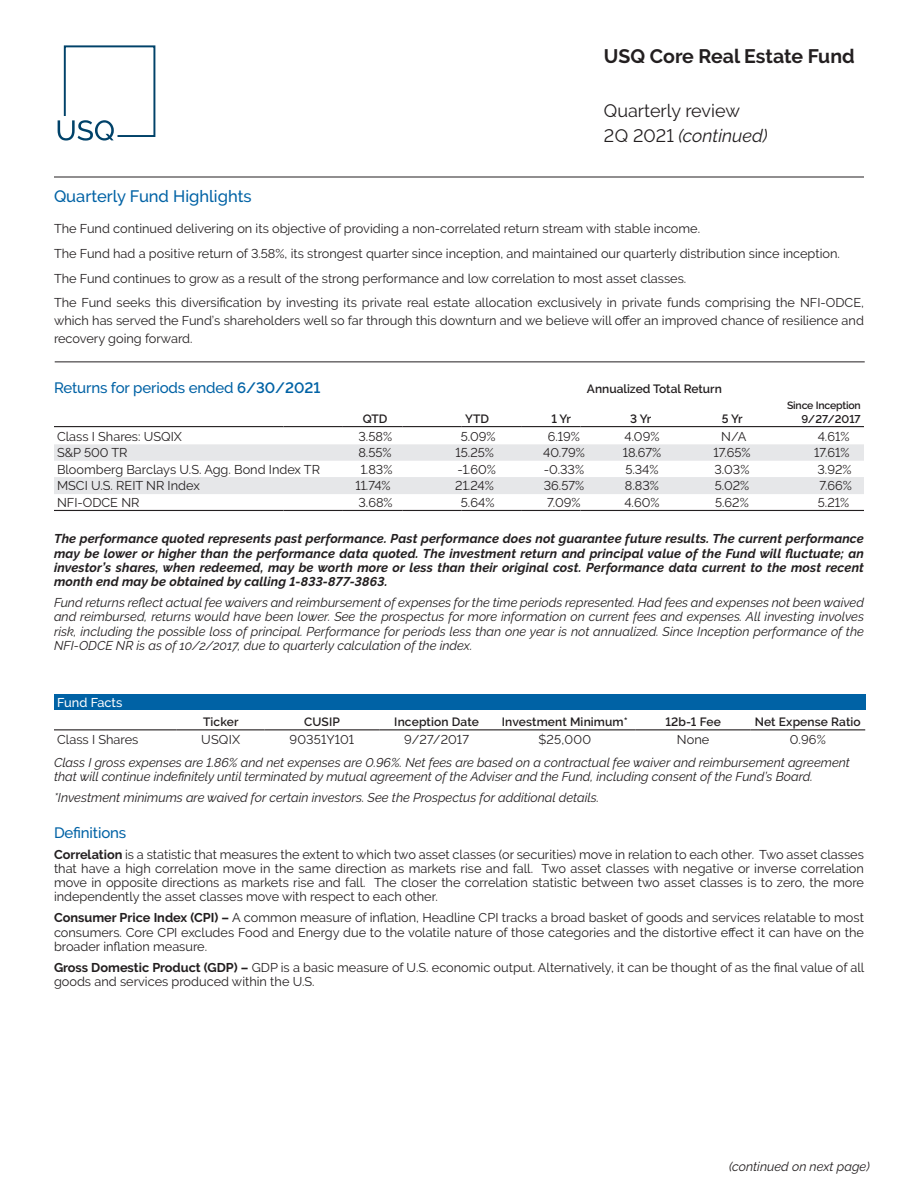
<style>
.page{position:relative;width:918px;height:1188px;background:#fff}
.page>*{position:absolute;margin:0;border:0;box-sizing:border-box;transform-origin:0 0}
.copy{font:700 19.5px "Raleway";color:#231f20}
.copy-2{font:italic 18px "Raleway";color:#231f20}
.copy-3{font:18px "Raleway";color:#231f20}
.copy-4{font:500 16.5px "Raleway";color:#0062a5}
.copy-5{font:500 15px "Raleway";letter-spacing:-.01em;color:#0062a5}
.copy-6{font:12.75px/14.2px "Raleway";color:#231f20;text-align:justify}
.copy-7{font:italic 12.75px/14.2px "Raleway";color:#231f20;text-align:justify}
.copy-8{font:italic 700 12.75px/14.2px "Raleway";letter-spacing:.01em;color:#231f20;text-align:justify}
.copy-9{font:500 12.75px "Raleway";color:#fff}
.copy-10{font:600 12px "Raleway";letter-spacing:.01em;color:#231f20}
.copy-11{font:600 11.25px "Raleway";color:#231f20}
.copy-12{font:600 10.5px "Raleway";letter-spacing:-.02em;color:#231f20}
.s1{font-style:normal}
.s2{font-weight:600}
.s3{font-weight:700}
</style>
<div class="page">
<svg style="left:54px;top:444px;width:810px;height:50px"></svg>
<hr style="left:54px;top:426px;width:230px;height:1px;background:#231f20">
<hr style="left:284px;top:426px;width:59px;height:1px;background:#231f20">
<hr style="left:343px;top:426px;width:59px;height:1px;background:#231f20">
<hr style="left:402px;top:426px;width:60px;height:1px;background:#231f20">
<hr style="left:462px;top:426px;width:59px;height:1px;background:#231f20">
<hr style="left:521px;top:426px;width:59px;height:1px;background:#231f20">
<hr style="left:580px;top:426px;width:284px;height:1px;background:#231f20">
<hr style="left:54px;top:510px;width:230px;height:1px;background:#231f20">
<hr style="left:284px;top:510px;width:59px;height:1px;background:#231f20">
<hr style="left:343px;top:510px;width:59px;height:1px;background:#231f20">
<hr style="left:402px;top:510px;width:60px;height:1px;background:#231f20">
<hr style="left:462px;top:510px;width:59px;height:1px;background:#231f20">
<hr style="left:521px;top:510px;width:59px;height:1px;background:#231f20">
<hr style="left:580px;top:510px;width:284px;height:1px;background:#231f20">
<div style="left:54px;top:694px;width:811px;height:16px;background:#0062a5"></div>
<hr style="left:54px;top:729px;width:123px;height:1px;background:#231f20">
<hr style="left:177px;top:729px;width:87px;height:1px;background:#231f20">
<hr style="left:264px;top:729px;width:115px;height:1px;background:#231f20">
<hr style="left:379px;top:729px;width:115px;height:1px;background:#231f20">
<hr style="left:494px;top:729px;width:142px;height:1px;background:#231f20">
<hr style="left:636px;top:729px;width:114px;height:1px;background:#231f20">
<hr style="left:750px;top:729px;width:115px;height:1px;background:#231f20">
<hr style="left:55px;top:362px;width:810px;height:1px;background:#231f20">
<svg style="left:58px;top:45px;width:98px;height:96px"></svg>
<hr style="left:54px;top:177px;width:810px;height:1px;background:#231f20">
<p class="copy" style="left:604px;top:45px;width:252px">USQ Core Real Estate Fund</p>
<p class="copy-3" style="left:604px;top:100px;width:138px">Quarterly review</p>
<p class="copy-2" style="left:604px;top:125px;width:165px"><span class="s1">2Q 2021</span> (continued)</p>
<p class="copy-4" style="left:54px;top:186px;width:199px">Quarterly Fund Highlights</p>
<p class="copy-6" style="left:54px;top:221px;width:648px">The Fund continued delivering on its objective of providing a non-correlated return stream with stable income.</p>
<p class="copy-6" style="left:54px;top:246px;width:787px">The Fund had a positive return of 3.58%, its strongest quarter since inception, and maintained our quarterly distribution since inception.</p>
<p class="copy-6" style="left:54px;top:271px;width:634px">The Fund continues to grow as a result of the strong performance and low correlation to most asset classes.</p>
<p class="copy-6" style="left:54px;top:294px;width:812px;line-height:18px">The Fund seeks this diversification by investing its private real estate allocation exclusively in private funds comprising the NFI-ODCE, which has served the Fund’s shareholders well so far through this downturn and we believe will offer an improved chance of resilience and recovery going forward.</p>
<p class="copy-5" style="left:54px;top:379px;width:268px">Returns for periods ended <span class="s2">6/30/2021</span></p>
<p class="copy-6" style="left:57px;top:429px;width:126px">Class I Shares: USQIX</p>
<p class="copy-6" style="left:359px;top:429px;width:35px">3.58%</p>
<p class="copy-6" style="left:461px;top:429px;width:36px">5.09%</p>
<p class="copy-6" style="left:548px;top:429px;width:34px">6.19%</p>
<p class="copy-6" style="left:624px;top:429px;width:37px">4.09%</p>
<p class="copy-6" style="left:721px;top:429px;width:27px">N/A</p>
<p class="copy-6" style="left:818px;top:429px;width:33px">4.61%</p>
<p class="copy-6" style="left:57px;top:446px;width:72px">S&amp;P 500 TR</p>
<p class="copy-6" style="left:358px;top:446px;width:35px">8.55%</p>
<p class="copy-6" style="left:456px;top:446px;width:40px">15.25%</p>
<p class="copy-6" style="left:543px;top:446px;width:43px">40.79%</p>
<p class="copy-6" style="left:623px;top:446px;width:40px">18.67%</p>
<p class="copy-6" style="left:713px;top:446px;width:39px">17.65%</p>
<p class="copy-6" style="left:814px;top:446px;width:37px">17.61%</p>
<p class="copy-6" style="left:57px;top:462px;width:265px">Bloomberg Barclays U.S. Agg. Bond Index TR</p>
<p class="copy-6" style="left:361px;top:462px;width:33px">1.83%</p>
<p class="copy-6" style="left:458px;top:462px;width:40px">-1.60%</p>
<p class="copy-6" style="left:544px;top:462px;width:42px">-0.33%</p>
<p class="copy-6" style="left:625px;top:462px;width:35px">5.34%</p>
<p class="copy-6" style="left:715px;top:462px;width:36px">3.03%</p>
<p class="copy-6" style="left:818px;top:462px;width:36px">3.92%</p>
<p class="copy-6" style="left:57px;top:479px;width:144px">MSCI U.S. REIT NR Index</p>
<p class="copy-6" style="left:355px;top:479px;width:37px">11.74%</p>
<p class="copy-6" style="left:455px;top:479px;width:40px">21.24%</p>
<p class="copy-6" style="left:544px;top:479px;width:42px">36.57%</p>
<p class="copy-6" style="left:625px;top:479px;width:36px">8.83%</p>
<p class="copy-6" style="left:715px;top:479px;width:36px">5.02%</p>
<p class="copy-6" style="left:819px;top:479px;width:34px">7.66%</p>
<p class="copy-6" style="left:57px;top:495px;width:84px">NFI-ODCE NR</p>
<p class="copy-6" style="left:359px;top:495px;width:36px">3.68%</p>
<p class="copy-6" style="left:461px;top:495px;width:35px">5.64%</p>
<p class="copy-6" style="left:547px;top:495px;width:35px">7.09%</p>
<p class="copy-6" style="left:624px;top:495px;width:37px">4.60%</p>
<p class="copy-6" style="left:715px;top:495px;width:35px">5.62%</p>
<p class="copy-6" style="left:818px;top:495px;width:33px">5.21%</p>
<p class="copy-10" style="left:587px;top:382px;width:136px">Annualized Total Return</p>
<p class="copy-12" style="left:787px;top:399px;width:75px">Since Inception</p>
<p class="copy-10" style="left:363px;top:412px;width:26px">QTD</p>
<p class="copy-10" style="left:465px;top:412px;width:25px">YTD</p>
<p class="copy-10" style="left:551px;top:412px;width:21px">1 Yr</p>
<p class="copy-10" style="left:630px;top:412px;width:23px">3 Yr</p>
<p class="copy-10" style="left:722px;top:412px;width:22px">5 Yr</p>
<p class="copy-11" style="left:801px;top:413px;width:61px">9/27/2017</p>
<p class="copy-8" style="left:54px;top:532px;width:812px">The performance quoted represents past performance. Past performance does not guarantee future results. The current performance may be lower or higher than the performance data quoted. The investment return and principal value of the Fund will fluctuate; an investor’s shares, when redeemed, may be worth more or less than their original cost. Performance data current to the most recent month end may be obtained by calling 1-833-877-3863.</p>
<p class="copy-7" style="left:54px;top:595px;width:812px">Fund returns reflect actual fee waivers and reimbursement of expenses for the time periods represented. Had fees and expenses not been waived and reimbursed, returns would have been lower. See the prospectus for more information on current fees and expenses. All investing involves risk, including the possible loss of principal. Performance for periods less than one year is not annualized. Since Inception performance of the NFI-ODCE NR is as of 10/2/2017, due to quarterly calculation of the index.</p>
<p class="copy-9" style="left:57px;top:695px;width:67px">Fund Facts</p>
<p class="copy-10" style="left:203px;top:714px;width:37px">Ticker</p>
<p class="copy-10" style="left:304px;top:714px;width:37px">CUSIP</p>
<p class="copy-10" style="left:394px;top:714px;width:86px">Inception Date</p>
<p class="copy-10" style="left:502px;top:714px;width:127px">Investment Minimum*</p>
<p class="copy-10" style="left:665px;top:714px;width:57px">12b-1 Fee</p>
<p class="copy-10" style="left:755px;top:714px;width:107px">Net Expense Ratio</p>
<p class="copy-6" style="left:57px;top:732px;width:83px">Class I Shares</p>
<p class="copy-6" style="left:201px;top:732px;width:41px">USQIX</p>
<p class="copy-6" style="left:290px;top:732px;width:66px">90351Y101</p>
<p class="copy-6" style="left:404px;top:732px;width:66px">9/27/2017</p>
<p class="copy-6" style="left:538px;top:732px;width:54px">$25,000</p>
<p class="copy-6" style="left:677px;top:732px;width:34px">None</p>
<p class="copy-6" style="left:790px;top:732px;width:37px">0.96%</p>
<p class="copy-7" style="left:54px;top:755px;width:798px">Class I gross expenses are 1.86% and net expenses are 0.96%. Net fees are based on a contractual fee waiver and reimbursement agreement that will continue indefinitely until terminated by mutual agreement of the Adviser and the Fund, including consent of the Fund’s Board.</p>
<p class="copy-7" style="left:54px;top:790px;width:547px">*Investment minimums are waived for certain investors. See the Prospectus for additional details.</p>
<p class="copy-5" style="left:54px;top:824px;width:74px">Definitions</p>
<p class="copy-6" style="left:54px;top:847px;width:812px"><span class="s3">Correlation</span> is a statistic that measures the extent to which two asset classes (or securities) move in relation to each other. Two asset classes that have a high correlation move in the same direction as markets rise and fall. Two asset classes with negative or inverse correlation move in opposite directions as markets rise and fall. The closer the correlation statistic between two asset classes is to zero, the more independently the asset classes move with respect to each other.</p>
<p class="copy-6" style="left:54px;top:911px;width:812px"><span class="s3">Consumer Price Index (CPI) –</span> A common measure of inflation, Headline CPI tracks a broad basket of goods and services relatable to most consumers. Core CPI excludes Food and Energy due to the volatile nature of those categories and the distortive effect it can have on the broader inflation measure.</p>
<p class="copy-6" style="left:54px;top:960px;width:812px"><span class="s3">Gross Domestic Product (GDP) –</span> GDP is a basic measure of U.S. economic output. Alternatively, it can be thought of as the final value of all goods and services produced within the U.S.</p>
<p class="copy-7" style="left:729px;top:1159px;width:142px">(continued on next page)</p>
</div>
